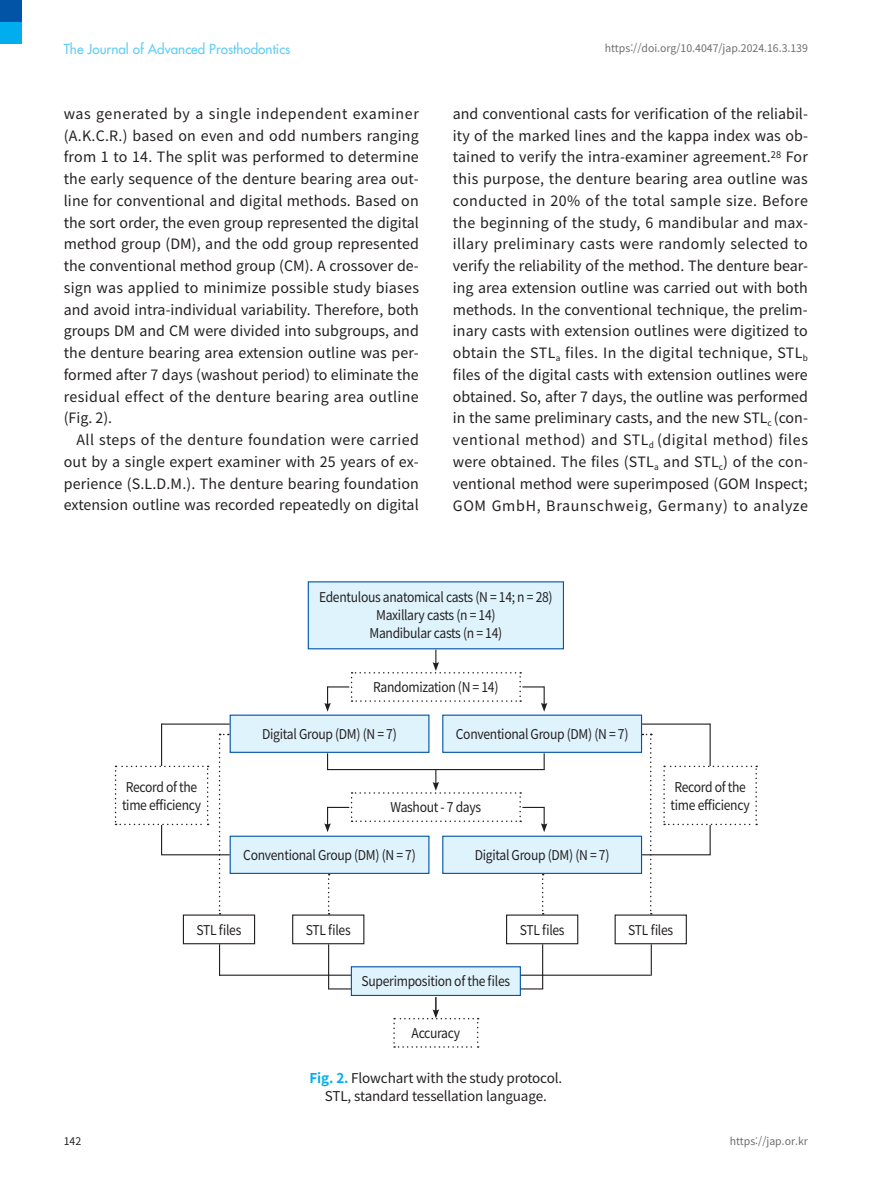
<style>
.page{position:relative;width:893px;height:1191px;background:#fff}
.page>*{position:absolute;margin:0;border:0;box-sizing:border-box;transform-origin:0 0}
.t1{font:14.25px/21.8px "Noto Sans CJ Kkr";letter-spacing:.015em;color:#231f20;text-align:justify}
.t2{font:13.5px/18px "Noto Sans CJ Kkr";letter-spacing:-.025em;color:#231f20;scale:.9 1}
.t3{font:13.5px/18px "Noto Sans CJ Kkr";letter-spacing:-.025em;color:#231f20;text-align:center}
.t4{font:500 13.5px "Futura Std";color:#62cdf5}
.t5{font:10.5px "Noto Sans CJ Kkr";color:#6c6d70}
.t6{font:10.5px "Noto Sans CJ Kkr";color:#231f20}
.s1{font-weight:700;color:#00aeef}
</style>
<div class="page">
<div style="left:0;top:22px;width:22px;height:22px;background:#00aeef"></div>
<div style="left:0;top:0;width:22px;height:22px;background:#0154a6"></div>
<div style="left:308px;top:582px;width:255px;height:67px;background:#dff3fc"></div>
<div style="left:308px;top:581px;width:256px;height:68px;border:1px solid #0154a6"></div>
<div style="left:183px;top:914px;width:72px;height:30px;border:1px solid #231f20"></div>
<div style="left:230px;top:715px;width:199px;height:37px;background:#dff3fc"></div>
<div style="left:230px;top:714px;width:199px;height:39px;border:1px solid #0154a6"></div>
<div style="left:443px;top:715px;width:198px;height:37px;background:#dff3fc"></div>
<div style="left:442px;top:714px;width:200px;height:39px;border:1px solid #0154a6"></div>
<div style="left:230px;top:836px;width:199px;height:37px;background:#dff3fc"></div>
<div style="left:230px;top:835px;width:199px;height:39px;border:1px solid #0154a6"></div>
<div style="left:443px;top:836px;width:198px;height:37px;background:#dff3fc"></div>
<div style="left:442px;top:835px;width:200px;height:39px;border:1px solid #0154a6"></div>
<div style="left:615px;top:914px;width:72px;height:30px;border:1px solid #231f20"></div>
<div style="left:292px;top:914px;width:72px;height:30px;border:1px solid #231f20"></div>
<div style="left:506px;top:914px;width:72px;height:30px;border:1px solid #231f20"></div>
<svg style="left:324px;top:649px;width:223px;height:62px"></svg>
<svg style="left:324px;top:753px;width:223px;height:79px"></svg>
<svg style="left:393px;top:997px;width:86px;height:50px"></svg>
<svg style="left:328px;top:874px;width:2px;height:40px"></svg>
<svg style="left:542px;top:874px;width:2px;height:40px"></svg>
<svg style="left:219px;top:733px;width:10px;height:181px"></svg>
<svg style="left:642px;top:733px;width:10px;height:181px"></svg>
<hr style="left:642px;top:723px;width:68px;height:1px;background:#231f20">
<hr style="left:710px;top:723px;width:1px;height:131px;background:#231f20">
<hr style="left:642px;top:854px;width:69px;height:1px;background:#231f20">
<hr style="left:162px;top:723px;width:68px;height:1px;background:#231f20">
<hr style="left:161px;top:723px;width:1px;height:131px;background:#231f20">
<hr style="left:161px;top:854px;width:69px;height:1px;background:#231f20">
<svg style="left:115px;top:765px;width:94px;height:60px"></svg>
<svg style="left:663px;top:765px;width:94px;height:60px"></svg>
<hr style="left:219px;top:944px;width:1px;height:31px;background:#231f20">
<hr style="left:219px;top:974px;width:432px;height:1px;background:#231f20">
<hr style="left:328px;top:944px;width:1px;height:45px;background:#231f20">
<hr style="left:542px;top:944px;width:1px;height:45px;background:#231f20">
<hr style="left:651px;top:944px;width:1px;height:31px;background:#231f20">
<hr style="left:328px;top:988px;width:215px;height:1px;background:#231f20">
<div style="left:351px;top:966px;width:169px;height:29px;background:#dff3fc"></div>
<div style="left:351px;top:966px;width:170px;height:30px;border:1px solid #0154a6"></div>
<p class="t4" style="left:64px;top:40px;width:228px">The Journal of Advanced Prosthodontics</p>
<p class="t1" style="left:64px;top:103px;width:357px">was generated by a single independent examiner (A.K.C.R.) based on even and odd numbers ranging from 1 to 14. The split was performed to determine the early sequence of the denture bearing area out&shy;line for conventional and digital methods. Based on the sort order, the even group represented the digital method group (DM), and the odd group represented the conventional method group (CM). A crossover de&shy;sign was applied to minimize possible study biases and avoid intra-individual variability. Therefore, both groups DM and CM were divided into subgroups, and the denture bearing area extension outline was per&shy;formed after 7 days (washout period) to eliminate the residual effect of the denture bearing area outline (Fig. 2).</p>
<p class="t1" style="left:64px;top:429px;width:357px;text-indent:13px">All steps of the denture foundation were carried out by a single expert examiner with 25 years of ex&shy;perience (S.L.D.M.). The denture bearing foundation extension outline was recorded repeatedly on digital</p>
<p class="t5" style="left:605px;top:42px;width:205px">https://doi.org/10.4047/jap.2024.16.3.139</p>
<p class="t1" style="left:453px;top:103px;width:357px">and conventional casts for verification of the reliabil&shy;ity of the marked lines and the kappa index was ob&shy;tained to verify the intra-examiner agreement.<sup>28</sup> For this purpose, the denture bearing area outline was conducted in 20% of the total sample size. Before the beginning of the study, 6 mandibular and max&shy;illary preliminary casts were randomly selected to verify the reliability of the method. The denture bear&shy;ing area extension outline was carried out with both methods. In the conventional technique, the prelim&shy;inary casts with extension outlines were digitized to obtain the STL<sub>a</sub> files. In the digital technique, STL<sub>b </sub>files of the digital casts with extension outlines were obtained. So, after 7 days, the outline was performed in the same preliminary casts, and the new STL<sub>c</sub> (con&shy;ventional method) and STL<sub>d</sub> (digital method) files were obtained. The files (STL<sub>a</sub> and STL<sub>c</sub>) of the con&shy;ventional method were superimposed (GOM Inspect; GOM GmbH, Braunschweig, Germany) to analyze</p>
<p class="t2" style="left:319px;top:589px;width:261px;text-align:center">Edentulous anatomical casts (N = 14; n = 28)<br>Maxillary casts (n = 14)<br>Mandibular casts (n = 14)</p>
<p class="t2" style="left:373px;top:678px;width:141px">Randomization (N = 14)</p>
<p class="t2" style="left:262px;top:725px;width:151px">Digital Group (DM) (N = 7)</p>
<p class="t2" style="left:456px;top:725px;width:193px">Conventional Group (DM) (N = 7)</p>
<p class="t2" style="left:122px;top:778px;width:89px">Record of the time efficiency</p>
<p class="t2" style="left:671px;top:778px;width:89px">Record of the time efficiency</p>
<p class="t2" style="left:391px;top:798px;width:102px">Washout - 7 days</p>
<p class="t2" style="left:243px;top:846px;width:193px">Conventional Group (DM) (N = 7)</p>
<p class="t2" style="left:475px;top:846px;width:151px">Digital Group (DM) (N = 7)</p>
<p class="t2" style="left:197px;top:921px;width:51px">STL files</p>
<p class="t2" style="left:306px;top:921px;width:51px">STL files</p>
<p class="t2" style="left:520px;top:921px;width:51px">STL files</p>
<p class="t2" style="left:628px;top:921px;width:51px">STL files</p>
<p class="t2" style="left:362px;top:972px;width:167px">Superimposition of the files</p>
<p class="t2" style="left:412px;top:1024px;width:55px">Accuracy</p>
<p class="t3" style="left:309px;top:1069px;width:254px"><span class="s1">Fig. 2.</span> Flowchart with the study protocol.<br>STL, standard tessellation language.</p>
<p class="t6" style="left:64px;top:1135px;width:19px">142</p>
<p class="t5" style="left:730px;top:1135px;width:80px">https://jap.or.kr</p>
</div>
